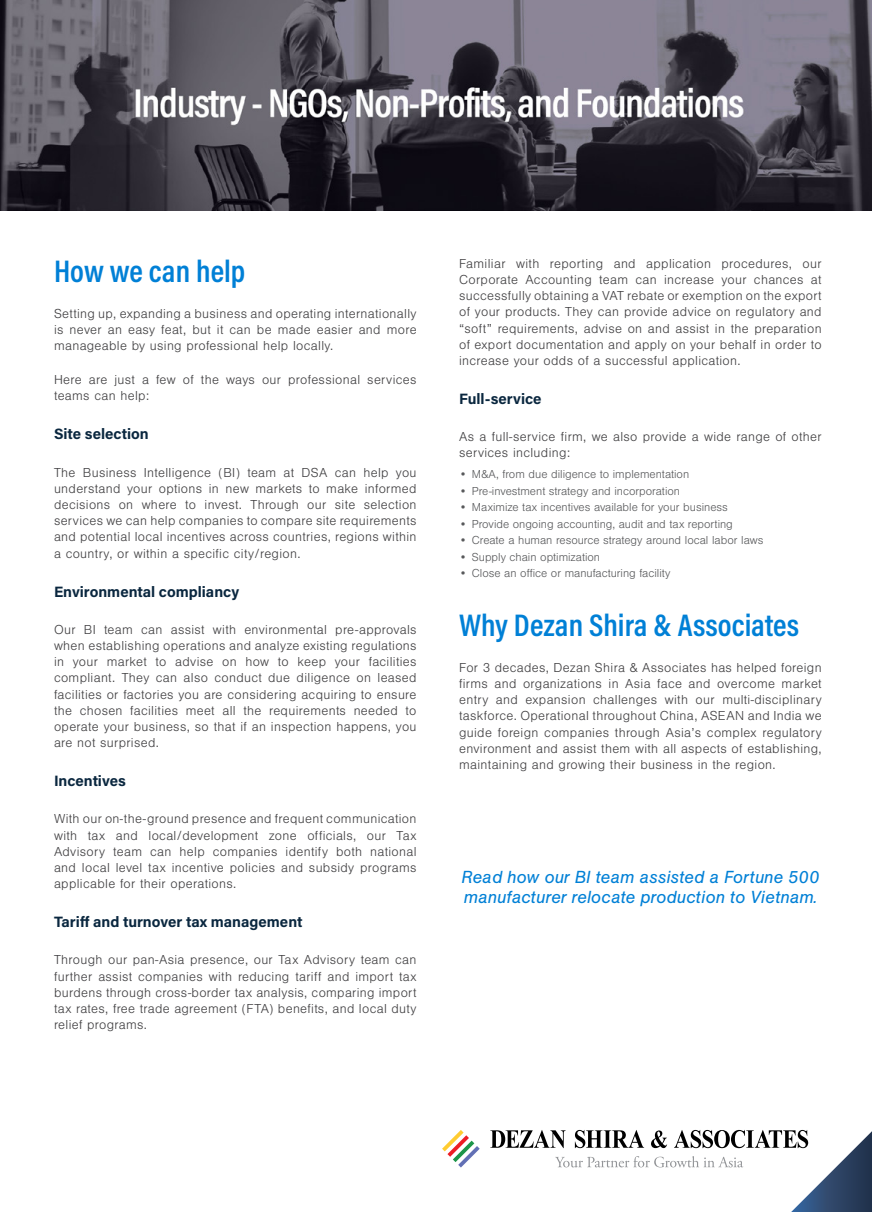
<style>
.page{position:relative;width:872px;height:1212px;background:#fff}
.page>*{position:absolute;margin:0;border:0;box-sizing:border-box;transform-origin:0 0}
.t1{font:600 31.5px "Acumin Pro Cond";color:#0080d6}
.t2{font:italic 17.25px/20.7px "Unlimited Sans";color:#0080d6}
.t3{font:700 15px "Acumin Pro";color:#0a273f}
.t4{font:300 13.5px/16.2px "Nimbus San";letter-spacing:.025em;color:#414042;text-align:justify}
.t5{font:300 12px "Nimbus San";color:#58595b}
</style>
<div class="page">
<svg style="left:442px;top:1130px;width:38px;height:37px"></svg>
<svg style="left:490px;top:1130px;width:382px;height:82px"></svg>
<img style="left:0;top:0;width:872px;height:211px">
<h1 class="t1" style="left:54px;top:250px;width:193px">How we can help</h1>
<p class="t4" style="left:54px;top:305px;width:364px">Setting up, expanding a business and operating internationally is never an easy feat, but it can be made easier and more manageable by using professional help locally.</p>
<p class="t4" style="left:54px;top:372px;width:364px">Here are just a few of the ways our professional services teams can help:</p>
<p class="t3" style="left:54px;top:424px;width:96px">Site selection</p>
<p class="t4" style="left:54px;top:464px;width:364px">The Business Intelligence (BI) team at DSA can help you understand your options in new markets to make informed decisions on where to invest. Through our site selection services we can help companies to compare site requirements and potential local incentives across countries, regions within a country, or within a specific city/region.</p>
<p class="t3" style="left:54px;top:581px;width:187px">Environmental compliancy</p>
<p class="t4" style="left:54px;top:622px;width:364px">Our BI team can assist with environmental pre-approvals when establishing operations and analyze existing regulations in your market to advise on how to keep your facilities compliant. They can also conduct due diligence on leased facilities or factories you are considering acquiring to ensure the chosen facilities meet all the requirements needed to operate your business, so that if an inspection happens, you are not surprised.</p>
<p class="t3" style="left:54px;top:770px;width:73px">Incentives</p>
<p class="t4" style="left:54px;top:811px;width:364px">With our on-the-ground presence and frequent communication with tax and local/development zone officials, our Tax Advisory team can help companies identify both national and local level tax incentive policies and subsidy programs applicable for their operations.</p>
<p class="t3" style="left:54px;top:911px;width:250px">Tariff and turnover tax management</p>
<p class="t4" style="left:54px;top:952px;width:364px">Through our pan-Asia presence, our Tax Advisory team can further assist companies with reducing tariff and import tax burdens through cross-border tax analysis, comparing import tax rates, free trade agreement (FTA) benefits, and local duty relief programs.</p>
<p class="t4" style="left:459px;top:255px;width:364px">Familiar with reporting and application procedures, our Corporate Accounting team can increase your chances at successfully obtaining a VAT rebate or exemption on the export of your products. They can provide advice on regulatory and “soft” requirements, advise on and assist in the preparation of export documentation and apply on your behalf in order to increase your odds of a successful application.</p>
<p class="t3" style="left:459px;top:388px;width:84px">Full-service</p>
<p class="t4" style="left:459px;top:429px;width:364px">As a full-service firm, we also provide a wide range of other services including:</p>
<p class="t5" style="left:459px;top:468px;width:232px">• M&amp;A, from due diligence to implementation</p>
<p class="t5" style="left:459px;top:485px;width:222px">• Pre-investment strategy and incorporation</p>
<p class="t5" style="left:459px;top:501px;width:270px">• Maximize tax incentives available for your business</p>
<p class="t5" style="left:459px;top:518px;width:275px">• Provide ongoing accounting, audit and tax reporting</p>
<p class="t5" style="left:459px;top:534px;width:306px">• Create a human resource strategy around local labor laws</p>
<p class="t5" style="left:459px;top:551px;width:143px">• Supply chain optimization</p>
<p class="t5" style="left:459px;top:567px;width:213px">• Close an office or manufacturing facility</p>
<h1 class="t1" style="left:459px;top:604px;width:342px">Why Dezan Shira &amp; Associates</h1>
<p class="t4" style="left:459px;top:660px;width:364px">For 3 decades, Dezan Shira &amp; Associates has helped foreign firms and organizations in Asia face and overcome market entry and expansion challenges with our multi-disciplinary taskforce. Operational throughout China, ASEAN and India we guide foreign companies through Asia’s complex regulatory environment and assist them with all aspects of establishing, maintaining and growing their business in the region.</p>
<p class="t2" style="left:461px;top:866px;width:359px">Read how our BI team assisted a Fortune 500 manufacturer relocate production to Vietnam.</p>
</div>
